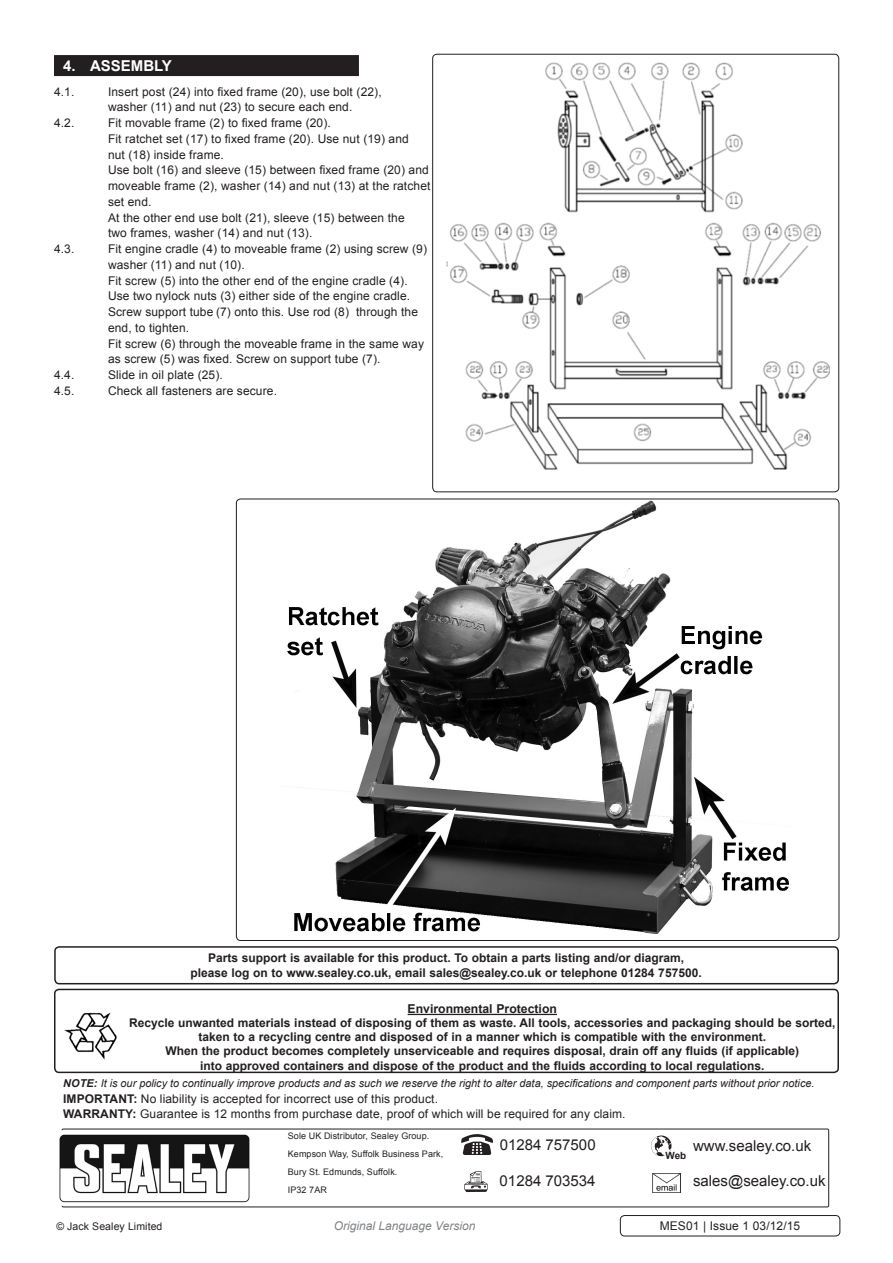
<style>
.page{position:relative;width:893px;height:1263px;background:#fff}
.page>*{position:absolute;margin:0;border:0;box-sizing:border-box;transform-origin:0 0}
.t1{font:15px "Arial";color:#231f20}
.t2{font:700 15px "Arial";color:#fff}
.t3{font:700 12.3px "Arial";color:#231f20}
.Body{font:12px "Arial";letter-spacing:.01em;color:#231f20}
.t4{font:700 12px/14.4px "Arial";color:#231f20;text-align:center}
.t5{font:italic 12px "Arial";color:#808285}
.Body__Footer{font:12px "Arial";letter-spacing:.01em;color:#231f20}
.Body__Justified__7pt{font:italic 10.8px "Arial";color:#231f20}
.Body__Justified__7pt-2{font:10.5px "Arial";letter-spacing:.01em;color:#231f20}
.t6{font:700 9.9px "Arial";color:#231f20}
.Body__Justified__7pt-3{font:9px "Arial";letter-spacing:.01em;color:#231f20}
.s1{font-weight:700}
</style>
<div class="page">
<div style="left:54px;top:55px;width:305px;height:21px;background:#231f20"></div>
<div style="left:62px;top:1129px;width:767px;height:78px;border:1px solid #231f20;border-radius:2px"></div>
<img style="left:59px;top:1130px;width:194px;height:76px">
<img style="left:651px;top:1135px;width:21px;height:22px">
<div style="left:666px;top:1152px;width:20px;height:7px;background:#fff"></div>
<img style="left:464px;top:1171px;width:24px;height:21px">
<img style="left:461px;top:1135px;width:31px;height:20px">
<img style="left:652px;top:1173px;width:28px;height:19px">
<img style="left:447px;top:62px;width:383px;height:408px">
<img style="left:287px;top:501px;width:502px;height:433px">
<div style="left:54px;top:946px;width:785px;height:38px;border:2px solid #231f20;border-radius:4px"></div>
<div style="left:54px;top:989px;width:785px;height:84px;border:2px solid #231f20;border-radius:4px"></div>
<img style="left:64px;top:1012px;width:53px;height:48px">
<hr style="left:408px;top:1014px;width:149px;height:1px;background:#231f20">
<div style="left:620px;top:1215px;width:220px;height:21px;border:1px solid #231f20;border-radius:4px"></div>
<p class="t2" style="left:63px;top:56px;width:110px">4. ASSEMBLY</p>
<p class="Body" style="left:54px;top:83px;width:22px">4.1.</p>
<p class="Body" style="left:108px;top:83px;width:275px">Insert post (24) into fixed frame (20), use bolt (22),</p>
<p class="Body" style="left:108px;top:99px;width:246px">washer (11) and nut (23) to secure each end.</p>
<p class="Body" style="left:54px;top:115px;width:22px">4.2.</p>
<p class="Body" style="left:108px;top:115px;width:224px">Fit movable frame (2) to fixed frame (20).</p>
<p class="Body" style="left:108px;top:131px;width:302px">Fit ratchet set (17) to fixed frame (20). Use nut (19) and</p>
<p class="Body" style="left:108px;top:146px;width:117px">nut (18) inside frame.</p>
<p class="Body" style="left:108px;top:162px;width:322px">Use bolt (16) and sleeve (15) between fixed frame (20) and</p>
<p class="Body" style="left:108px;top:178px;width:324px">moveable frame (2), washer (14) and nut (13) at the ratchet</p>
<p class="Body" style="left:108px;top:194px;width:45px">set end.</p>
<p class="Body" style="left:108px;top:209px;width:298px">At the other end use bolt (21), sleeve (15) between the</p>
<p class="Body" style="left:108px;top:225px;width:206px">two frames, washer (14) and nut (13).</p>
<p class="Body" style="left:54px;top:241px;width:22px">4.3.</p>
<p class="Body" style="left:108px;top:241px;width:321px">Fit engine cradle (4) to moveable frame (2) using screw (9)</p>
<p class="Body" style="left:108px;top:257px;width:138px">washer (11) and nut (10).</p>
<p class="Body" style="left:108px;top:272px;width:301px">Fit screw (5) into the other end of the engine cradle (4).</p>
<p class="Body" style="left:108px;top:288px;width:304px">Use two nylock nuts (3) either side of the engine cradle.</p>
<p class="Body" style="left:108px;top:304px;width:311px">Screw support tube (7) onto this. Use rod (8) through the</p>
<p class="Body" style="left:108px;top:320px;width:83px">end, to tighten.</p>
<p class="Body" style="left:108px;top:335px;width:318px">Fit screw (6) through the moveable frame in the same way</p>
<p class="Body" style="left:108px;top:351px;width:274px">as screw (5) was fixed. Screw on support tube (7).</p>
<p class="Body" style="left:54px;top:367px;width:22px">4.4.</p>
<p class="Body" style="left:108px;top:367px;width:116px">Slide in oil plate (25).</p>
<p class="Body" style="left:54px;top:383px;width:22px">4.5.</p>
<p class="Body" style="left:108px;top:383px;width:170px">Check all fasteners are secure.</p>
<p class="t4" style="left:208px;top:951px;width:478px">Parts support is available for this product. To obtain a parts listing and/or diagram,</p>
<p class="t4" style="left:191px;top:966px;width:513px">please log on to www.sealey.co.uk, email sales@sealey.co.uk or telephone 01284 757500.</p>
<p class="t3" style="left:408px;top:1000px;width:151px">Environmental Protection</p>
<p class="t4" style="left:129px;top:1015px;width:708px">Recycle unwanted materials instead of disposing of them as waste. All tools, accessories and packaging should be sorted, taken to a recycling centre and disposed of in a manner which is compatible with the environment.</p>
<p class="t4" style="left:166px;top:1044px;width:635px">When the product becomes completely unserviceable and requires disposal, drain off any fluids (if applicable)</p>
<p class="t4" style="left:200px;top:1059px;width:566px">into approved containers and dispose of the product and the fluids according to local regulations.</p>
<p class="Body__Justified__7pt" style="left:63px;top:1076px;width:753px"><span class="s1">NOTE:</span> It is our policy to continually improve products and as such we reserve the right to alter data, specifications and component parts without prior notice.</p>
<p class="Body" style="left:63px;top:1090px;width:376px"><span class="s1">IMPORTANT:</span> No liability is accepted for incorrect use of this product.</p>
<p class="Body" style="left:63px;top:1106px;width:564px"><span class="s1">WARRANTY:</span> Guarantee is 12 months from purchase date, proof of which will be required for any claim.</p>
<p class="Body__Justified__7pt-3" style="left:288px;top:1130px;width:143px">Sole UK Distributor, Sealey Group.</p>
<p class="Body__Justified__7pt-3" style="left:288px;top:1148px;width:157px">Kempson Way, Suffolk Business Park,</p>
<p class="Body__Justified__7pt-3" style="left:288px;top:1166px;width:111px">Bury St. Edmunds, Suffolk.</p>
<p class="Body__Justified__7pt-3" style="left:288px;top:1184px;width:41px">IP32 7AR</p>
<p class="t1" style="left:500px;top:1135px;width:97px">01284 757500</p>
<p class="t1" style="left:500px;top:1171px;width:97px">01284 703534</p>
<p class="t1" style="left:693px;top:1135px;width:120px">www.sealey.co.uk</p>
<p class="t1" style="left:693px;top:1171px;width:134px">sales@sealey.co.uk</p>
<p class="t6" style="left:666px;top:1149px;width:22px">Web</p>
<p class="Body__Justified__7pt-2" style="left:56px;top:1220px;width:108px">© Jack Sealey Limited</p>
<p class="t5" style="left:334px;top:1218px;width:143px">Original Language Version</p>
<p class="Body__Footer" style="left:660px;top:1218px;width:142px">MES01 | Issue 1 03/12/15</p>
</div>
